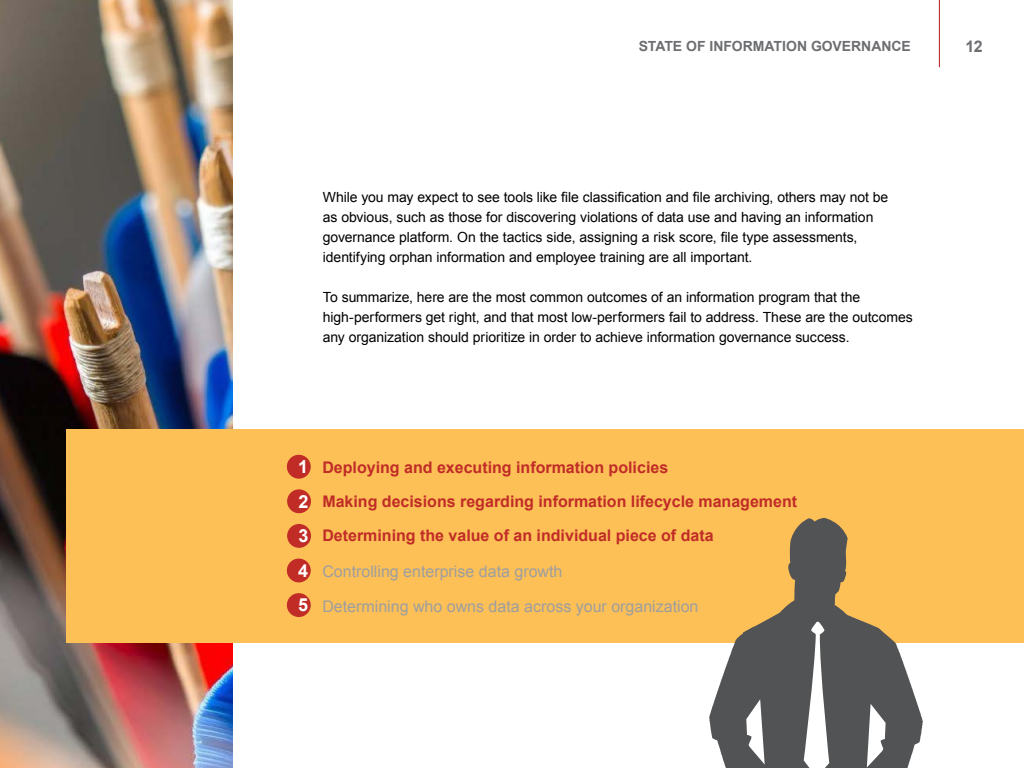
<style>
.page{position:relative;width:1024px;height:768px;background:#fff}
.page>*{position:absolute;margin:0;border:0;box-sizing:border-box;transform-origin:0 0}
.t1{font:700 18px/34.6px "Arial";color:#fff;text-align:justify}
.t2{font:700 16px/34.1px "Arial";color:#c12c27}
.t3{font:16px "Arial";color:#9e9e9f}
.t4{font:700 16px "Arial";color:#6d6e71}
.t5{font:14px/20px "Arial";letter-spacing:-.005em;color:#000}
.t6{font:700 14px "Arial";color:#6d6e71}
</style>
<div class="page">
<hr style="left:939px;top:0;width:1px;height:67px;background:#b1181e">
<img style="left:0;top:0;width:233px;height:768px">
<div style="left:66px;top:430px;width:958px;height:213px;background:#fcc057"></div>
<div style="left:288px;top:456px;width:22px;height:22px;background:#c12c27;border-radius:50%"></div>
<div style="left:287px;top:455px;width:24px;height:24px;border:2px solid #c12c27;border-radius:50%"></div>
<div style="left:288px;top:490px;width:22px;height:22px;background:#c12c27;border-radius:50%"></div>
<div style="left:287px;top:489px;width:24px;height:24px;border:2px solid #c12c27;border-radius:50%"></div>
<div style="left:288px;top:525px;width:22px;height:22px;background:#c12c27;border-radius:50%"></div>
<div style="left:287px;top:524px;width:24px;height:24px;border:2px solid #c12c27;border-radius:50%"></div>
<div style="left:288px;top:559px;width:22px;height:23px;background:#c12c27;border-radius:50%"></div>
<div style="left:287px;top:559px;width:24px;height:23px;border:2px solid #c12c27;border-radius:50%"></div>
<div style="left:288px;top:594px;width:22px;height:22px;background:#c12c27;border-radius:50%"></div>
<div style="left:287px;top:593px;width:24px;height:24px;border:2px solid #c12c27;border-radius:50%"></div>
<svg style="left:753px;top:518px;width:169px;height:250px;fill:#525354"></svg>
<svg style="left:709px;top:627px;width:78px;height:141px"></svg>
<svg style="left:804px;top:621px;width:25px;height:147px"></svg>
<p class="t6" style="left:639px;top:37px;width:274px">State of Information Governance</p>
<p class="t4" style="left:966px;top:35px;width:19px">12</p>
<p class="t5" style="left:323px;top:187px;width:567px">While you may expect to see tools like file classification and file archiving, others may not be as obvious, such as those for discovering violations of data use and having an information governance platform. On the tactics side, assigning a risk score, file type assessments, identifying orphan information and employee training are all important.</p>
<p class="t5" style="left:323px;top:287px;width:591px">To summarize, here are the most common outcomes of an information program that the high-performers get right, and that most low-performers fail to address. These are the outcomes any organization should prioritize in order to achieve information governance success.</p>
<p class="t1" style="left:298px;top:451px;width:12px">1<br>2<br>3<br>4<br>5</p>
<p class="t2" style="left:322px;top:451px;width:476px">Deploying and executing information policies<br>Making decisions regarding information lifecycle management<br>Determining the value of an individual piece of data</p>
<p class="t3" style="left:322px;top:565px;width:242px">Controlling enterprise data growth</p>
<p class="t3" style="left:322px;top:601px;width:378px">Determining who owns data across your organization</p>
</div>
